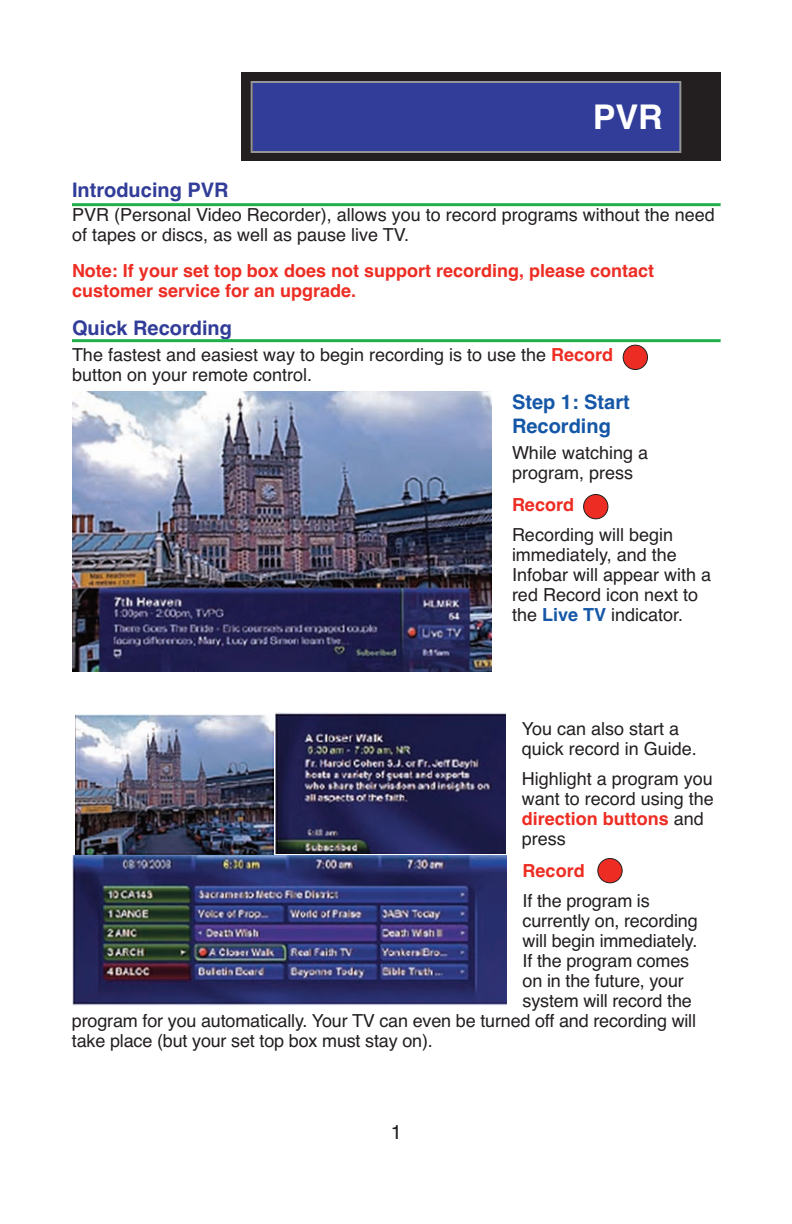
<style>
.page{position:relative;width:792px;height:1224px;background:#fff}
.page>*{position:absolute;margin:0;border:0;box-sizing:border-box;transform-origin:0 0}
.t1{font:700 34px "Helvetica";color:#fff}
.t2{font:700 20px "Helvetica";color:#313d98}
.t3{font:700 20px/24px "Helvetica";color:#1557a7}
.t4{font:20px "Helvetica";color:#231f20}
.t5{font:18px/20px "Helvetica";color:#231f20}
.t6{font:700 18px/20px "Helvetica";color:#ed2d23}
.s1{font-weight:700;color:#ed2d23}
.s2{font-weight:700;color:#1557a7}
</style>
<div class="page">
<div style="left:241px;top:72px;width:480px;height:89px;background:#231f20"></div>
<div style="left:253px;top:83px;width:426px;height:68px;background:#313d98"></div>
<div style="left:251px;top:81px;width:430px;height:72px;border:2px solid #939598"></div>
<div style="left:623px;top:345px;width:25px;height:24px;background:#ed2d23;border-radius:50%"></div>
<div style="left:623px;top:345px;width:25px;height:25px;border:2px solid #231f20;border-radius:50%"></div>
<hr style="left:72px;top:203px;width:649px;height:3px;background:#21b14c">
<hr style="left:72px;top:339px;width:649px;height:3px;background:#21b14c">
<div style="left:584px;top:495px;width:24px;height:24px;background:#ed2d23;border-radius:50%"></div>
<div style="left:583px;top:494px;width:25px;height:25px;border:2px solid #231f20;border-radius:50%"></div>
<div style="left:598px;top:859px;width:24px;height:24px;background:#ed2d23;border-radius:50%"></div>
<div style="left:597px;top:858px;width:26px;height:25px;border:2px solid #231f20;border-radius:50%"></div>
<img style="left:72px;top:855px;width:435px;height:151px">
<img style="left:275px;top:713px;width:231px;height:140px">
<img style="left:75px;top:715px;width:199px;height:139px">
<img style="left:72px;top:391px;width:420px;height:280px">
<h1 class="t1" style="left:593px;top:98px;width:71px">PVR</h1>
<p class="t2" style="left:72px;top:179px;width:158px">Introducing PVR</p>
<p class="t5" style="left:72px;top:205px;width:644px">PVR (Personal Video Recorder), allows you to record programs without the need of tapes or discs, as well as pause live TV.</p>
<p class="t6" style="left:72px;top:261px;width:584px">Note: If your set top box does not support recording, please contact customer service for an upgrade.</p>
<p class="t2" style="left:72px;top:316px;width:162px">Quick Recording</p>
<p class="t5" style="left:72px;top:344px;width:543px">The fastest and easiest way to begin recording is to use the <span class="s1">Record </span>button on your remote control.</p>
<p class="t3" style="left:512px;top:391px;width:119px">Step 1: Start<br>Recording</p>
<p class="t5" style="left:512px;top:443px;width:138px">While watching a program, press</p>
<p class="t6" style="left:512px;top:495px;width:64px">Record</p>
<p class="t5" style="left:512px;top:525px;width:201px">Recording will begin immediately, and the<br>Infobar will appear with a red Record icon next to the <span class="s2">Live TV</span> indicator.</p>
<p class="t5" style="left:522px;top:718px;width:177px">You can also start a quick record in Guide.</p>
<p class="t5" style="left:522px;top:768px;width:194px">Highlight a program you want to record using the <span class="s1">direction buttons</span> and press</p>
<p class="t6" style="left:523px;top:860px;width:64px">Record</p>
<p class="t5" style="left:523px;top:890px;width:129px">If the program is</p>
<p class="t5" style="left:523px;top:910px;width:177px">currently on, recording</p>
<p class="t5" style="left:523px;top:930px;width:176px">will begin immediately.</p>
<p class="t5" style="left:523px;top:950px;width:168px">If the program comes</p>
<p class="t5" style="left:523px;top:970px;width:163px">on in the future, your</p>
<p class="t5" style="left:523px;top:990px;width:171px">system will record the</p>
<p class="t5" style="left:72px;top:1010px;width:626px">program for you automatically. Your TV can even be turned off and recording will</p>
<p class="t5" style="left:72px;top:1030px;width:362px">take place (but your set top box must stay on).</p>
<p class="t4" style="left:391px;top:1120px;width:13px">1</p>
</div>
